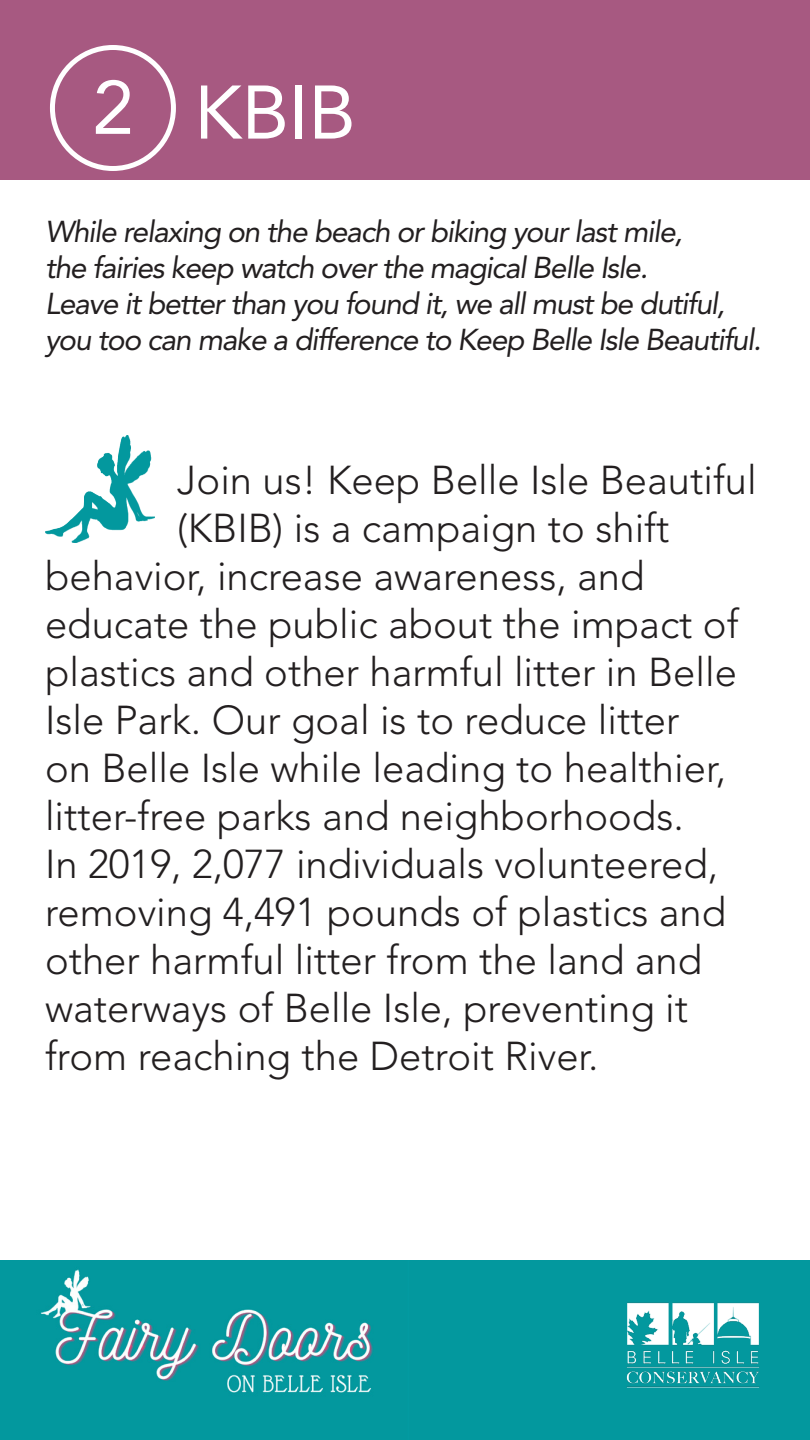
<style>
.page{position:relative;width:810px;height:1440px;background:#fff}
.page>*{position:absolute;margin:0;border:0;box-sizing:border-box;transform-origin:0 0}
.t1{font:75px "Avenir LT Std";color:#fff}
.t2{font:300 40px "Avenir LT Std";color:#231f20}
.t3{font:italic 30px "Avenir LT Std";letter-spacing:-.04em;color:#231f20}
</style>
<div class="page">
<div style="left:0;top:0;width:810px;height:180px;background:#a75981"></div>
<div style="left:0;top:1260px;width:810px;height:180px;background:#03989e"></div>
<img style="left:41px;top:1269px;width:332px;height:124px">
<img style="left:626px;top:1302px;width:134px;height:86px">
<div style="left:50px;top:45px;width:126px;height:126px;border:5px solid #fff;border-radius:50%"></div>
<img style="left:45px;top:435px;width:110px;height:107px">
<p class="t1" style="left:92px;top:64px;width:43px">2</p>
<p class="t1" style="left:194px;top:69px;width:163px">KBIB</p>
<p class="t3" style="left:45px;top:214px;width:639px">While relaxing on the beach or biking your last mile,</p>
<p class="t3" style="left:45px;top:250px;width:605px">the fairies keep watch over the magical Belle Isle.</p>
<p class="t3" style="left:45px;top:286px;width:682px">Leave it better than you found it, we all must be dutiful,</p>
<p class="t3" style="left:45px;top:322px;width:718px">you too can make a difference to Keep Belle Isle Beautiful.</p>
<p class="t2" style="left:177px;top:457px;width:581px">Join us! Keep Belle Isle Beautiful</p>
<p class="t2" style="left:177px;top:505px;width:494px">(KBIB) is a campaign to shift</p>
<p class="t2" style="left:45px;top:553px;width:601px">behavior, increase awareness, and</p>
<p class="t2" style="left:45px;top:601px;width:695px">educate the public about the impact of</p>
<p class="t2" style="left:45px;top:649px;width:693px">plastics and other harmful litter in Belle</p>
<p class="t2" style="left:45px;top:697px;width:636px">Isle Park. Our goal is to reduce litter</p>
<p class="t2" style="left:45px;top:745px;width:683px">on Belle Isle while leading to healthier,</p>
<p class="t2" style="left:45px;top:793px;width:640px">litter-free parks and neighborhoods.</p>
<p class="t2" style="left:45px;top:841px;width:675px">In 2019, 2,077 individuals volunteered,</p>
<p class="t2" style="left:45px;top:889px;width:683px">removing 4,491 pounds of plastics and</p>
<p class="t2" style="left:45px;top:937px;width:659px">other harmful litter from the land and</p>
<p class="t2" style="left:45px;top:985px;width:645px">waterways of Belle Isle, preventing it</p>
<p class="t2" style="left:45px;top:1033px;width:555px">from reaching the Detroit River.</p>
</div>
